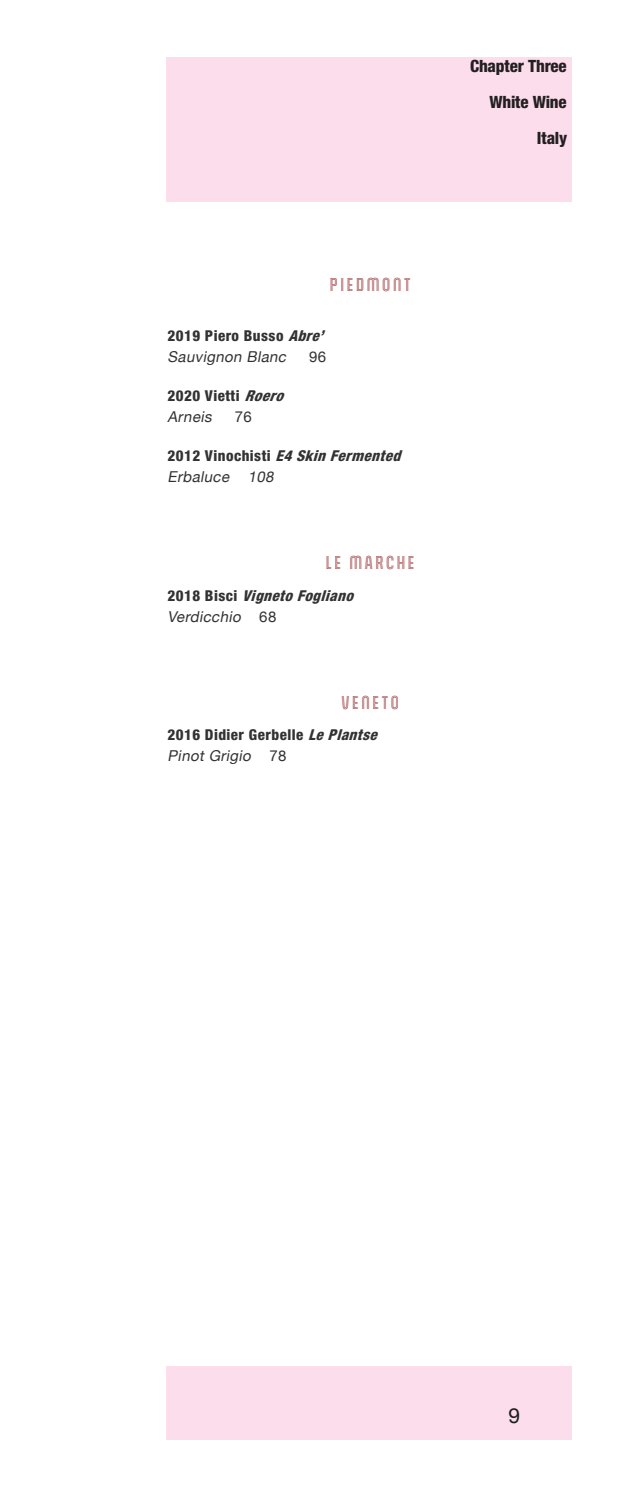
<style>
.page{position:relative;width:627px;height:1491px;background:#fff}
.page>*{position:absolute;margin:0;border:0;box-sizing:border-box;transform-origin:0 0}
.t1{font:21px "Helvetica Neue";color:#201f1f}
.Heading_2{font:18px "Gala Biline";letter-spacing:.15em;color:#912427}
.Titel___gegen_Uhrzei{font:800 condensed 16.95px "Helvetica Neue LT Std";letter-spacing:-.01em;color:#231f20}
.Stacked_Plate_Listin{font:800 condensed 15px "Helvetica Neue LT Std";letter-spacing:.03em;color:#333233}
.Stacked_Plate_Listin-2{font:italic 15px "Helvetica Neue";color:#333233}
.Stacked_Plate_Listin-3{font:italic 800 condensed 15px "Helvetica Neue LT Std";color:#333233}
.Stacked_Plate_Listin-4{font:15px "Helvetica Neue";color:#333233}
.s1{font-style:italic}
.s2{font-style:normal}
</style>
<div class="page">
<div style="left:166px;top:1366px;width:405px;height:74px;background:#fbddec"></div>
<div style="left:166px;top:57px;width:405px;height:145px;background:#fbddec"></div>
<p class="Heading_2" style="left:330px;top:273px;width:82px">PIEDMONT</p>
<p class="Stacked_Plate_Listin" style="left:167px;top:326px;width:162px">2019 Piero Busso <span class="s1">Abre’</span></p>
<p class="Stacked_Plate_Listin-2" style="left:167px;top:348px;width:123px">Sauvignon Blanc</p>
<p class="Stacked_Plate_Listin-4" style="left:309px;top:348px;width:19px">96</p>
<p class="Stacked_Plate_Listin" style="left:167px;top:386px;width:123px">2020 Vietti <span class="s1">Roero</span></p>
<p class="Stacked_Plate_Listin-2" style="left:167px;top:408px;width:49px">Arneis</p>
<p class="Stacked_Plate_Listin-4" style="left:235px;top:408px;width:19px">76</p>
<p class="Stacked_Plate_Listin-3" style="left:167px;top:446px;width:239px"><span class="s2">2 0 1 2 V i n o c h i s t i</span> E4SkinFermented</p>
<p class="Stacked_Plate_Listin-2" style="left:167px;top:468px;width:110px">Erbaluce 108</p>
<p class="Heading_2" style="left:326px;top:551px;width:90px">LE MARCHE</p>
<p class="Stacked_Plate_Listin-3" style="left:167px;top:586px;width:192px"><span class="s2">2 0 1 8 B i s c i</span> VignetoFogliano</p>
<p class="Stacked_Plate_Listin-2" style="left:167px;top:607px;width:110px">Verdicchio <span class="s2">6 8</span></p>
<p class="Heading_2" style="left:341px;top:690px;width:59px">VENETO</p>
<p class="Stacked_Plate_Listin" style="left:167px;top:725px;width:216px">2016 Didier Gerbelle <span class="s1">LePlantse</span></p>
<p class="Stacked_Plate_Listin-2" style="left:167px;top:747px;width:120px">Pinot Grigio <span class="s2">7 8</span></p>
<p class="Titel___gegen_Uhrzei" style="left:470px;top:55px;width:98px">Chapter Three</p>
<p class="Titel___gegen_Uhrzei" style="left:489px;top:91px;width:79px">White Wine</p>
<p class="Titel___gegen_Uhrzei" style="left:536px;top:127px;width:32px">Italy</p>
<p class="t1" style="left:508px;top:1403px;width:13px">9</p>
</div>
